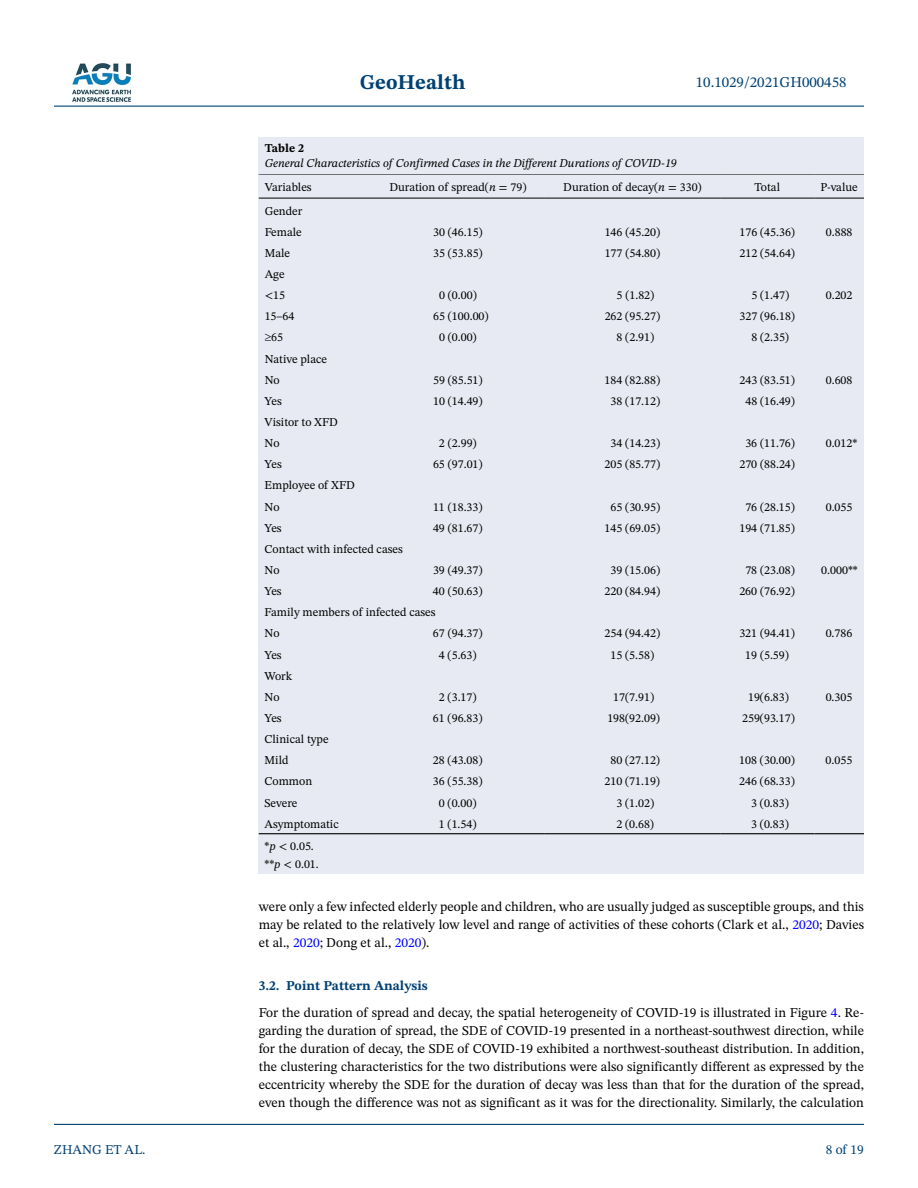
<style>
.page{position:relative;width:918px;height:1188px;background:#fff}
.page>*{position:absolute;margin:0;border:0;box-sizing:border-box;transform-origin:0 0}
.t1{font:700 21px "STIX Two Text";color:#004174}
.t2{font:15px "STIX Two Text";color:#004174}
.t3{font:13.5px/18px "STIX Two Text";color:#000;text-align:justify}
.t4{font:13.5px "STIX Two Text";color:#004174}
.t5{font:12px/21.1px "STIX Two Text";color:#000}
.t6{font:italic 12px "STIX Two Text";color:#000}
.t7{font:700 12px "STIX Two Text";color:#000}
.s1{font-style:italic}
.s2{color:#00f}
.s3{font-weight:700;color:#004174}
</style>
<div class="page">
<hr style="left:54px;top:106px;width:810px;height:1px;background:#004174">
<hr style="left:54px;top:1124px;width:810px;height:1px;background:#004174">
<img style="left:72px;top:63px;width:59px;height:39px">
<div style="left:259px;top:173px;width:605px;height:701px;background:#e7eaf2"></div>
<hr style="left:259px;top:173px;width:112px;height:2px;background:#000">
<hr style="left:259px;top:198px;width:112px;height:1px;background:#000">
<hr style="left:371px;top:173px;width:174px;height:2px;background:#000">
<hr style="left:371px;top:198px;width:174px;height:1px;background:#000">
<hr style="left:545px;top:173px;width:175px;height:2px;background:#000">
<hr style="left:545px;top:198px;width:175px;height:1px;background:#000">
<hr style="left:720px;top:173px;width:94px;height:2px;background:#000">
<hr style="left:720px;top:198px;width:94px;height:1px;background:#000">
<hr style="left:814px;top:173px;width:50px;height:2px;background:#000">
<hr style="left:814px;top:198px;width:50px;height:1px;background:#000">
<hr style="left:259px;top:833px;width:112px;height:1px;background:#000">
<hr style="left:371px;top:833px;width:174px;height:1px;background:#000">
<hr style="left:545px;top:833px;width:175px;height:1px;background:#000">
<hr style="left:720px;top:833px;width:94px;height:1px;background:#000">
<hr style="left:814px;top:833px;width:50px;height:1px;background:#000">
<div style="left:259px;top:137px;width:605px;height:36px;background:#e7eaf2"></div>
<p class="t4" style="left:54px;top:1140px;width:93px">ZHANG ET AL.</p>
<h1 class="t1" style="left:360px;top:67px;width:107px">GeoHealth</h1>
<p class="t2" style="left:696px;top:72px;width:152px">10.1029/2021GH000458</p>
<p class="t7" style="left:265px;top:140px;width:41px">Table 2</p>
<p class="t6" style="left:265px;top:155px;width:414px">General Characteristics of Confirmed Cases in the Different Durations of COVID-19</p>
<p class="t5" style="left:265px;top:176px;width:48px">Variables</p>
<p class="t5" style="left:389px;top:176px;width:139px">Duration of spread(<span class="s1">n</span> = 79)</p>
<p class="t5" style="left:563px;top:176px;width:140px">Duration of decay(<span class="s1">n</span> = 330)</p>
<p class="t5" style="left:755px;top:176px;width:27px">Total</p>
<p class="t5" style="left:821px;top:176px;width:39px">P-value</p>
<p class="t5" style="left:265px;top:200px;width:39px">Gender<br>Female</p>
<p class="t5" style="left:433px;top:221px;width:51px">30 (46.15)</p>
<p class="t5" style="left:605px;top:221px;width:57px">146 (45.20)</p>
<p class="t5" style="left:740px;top:221px;width:57px">176 (45.36)</p>
<p class="t5" style="left:826px;top:221px;width:28px">0.888</p>
<p class="t5" style="left:265px;top:242px;width:27px">Male</p>
<p class="t5" style="left:433px;top:242px;width:51px">35 (53.85)</p>
<p class="t5" style="left:605px;top:242px;width:57px">177 (54.80)</p>
<p class="t5" style="left:740px;top:242px;width:57px">212 (54.64)</p>
<p class="t5" style="left:265px;top:263px;width:22px">Age &lt;15</p>
<p class="t5" style="left:439px;top:285px;width:39px">0 (0.00)</p>
<p class="t5" style="left:617px;top:285px;width:39px">5 (1.82)</p>
<p class="t5" style="left:751px;top:285px;width:39px">5 (1.47)</p>
<p class="t5" style="left:826px;top:285px;width:28px">0.202</p>
<p class="t5" style="left:265px;top:306px;width:31px">15–64</p>
<p class="t5" style="left:433px;top:306px;width:57px">65 (100.00)</p>
<p class="t5" style="left:605px;top:306px;width:57px">262 (95.27)</p>
<p class="t5" style="left:739px;top:306px;width:57px">327 (96.18)</p>
<p class="t5" style="left:265px;top:327px;width:20px">≥65</p>
<p class="t5" style="left:439px;top:327px;width:39px">0 (0.00)</p>
<p class="t5" style="left:617px;top:327px;width:39px">8 (2.91)</p>
<p class="t5" style="left:751px;top:327px;width:39px">8 (2.35)</p>
<p class="t5" style="left:265px;top:348px;width:64px">Native place<br>No</p>
<p class="t5" style="left:433px;top:369px;width:51px">59 (85.51)</p>
<p class="t5" style="left:605px;top:369px;width:57px">184 (82.88)</p>
<p class="t5" style="left:739px;top:369px;width:57px">243 (83.51)</p>
<p class="t5" style="left:826px;top:369px;width:28px">0.608</p>
<p class="t5" style="left:265px;top:390px;width:19px">Yes</p>
<p class="t5" style="left:433px;top:390px;width:51px">10 (14.49)</p>
<p class="t5" style="left:611px;top:390px;width:51px">38 (17.12)</p>
<p class="t5" style="left:745px;top:390px;width:51px">48 (16.49)</p>
<p class="t5" style="left:265px;top:411px;width:75px">Visitor to XFD<br>No</p>
<p class="t5" style="left:439px;top:433px;width:39px">2 (2.99)</p>
<p class="t5" style="left:611px;top:433px;width:51px">34 (14.23)</p>
<p class="t5" style="left:745px;top:433px;width:51px">36 (11.76)</p>
<p class="t5" style="left:826px;top:433px;width:33px">0.012*</p>
<p class="t5" style="left:265px;top:454px;width:19px">Yes</p>
<p class="t5" style="left:433px;top:454px;width:51px">65 (97.01)</p>
<p class="t5" style="left:605px;top:454px;width:57px">205 (85.77)</p>
<p class="t5" style="left:739px;top:454px;width:57px">270 (88.24)</p>
<p class="t5" style="left:265px;top:475px;width:92px">Employee of XFD<br>No</p>
<p class="t5" style="left:433px;top:496px;width:51px">11 (18.33)</p>
<p class="t5" style="left:611px;top:496px;width:51px">65 (30.95)</p>
<p class="t5" style="left:745px;top:496px;width:51px">76 (28.15)</p>
<p class="t5" style="left:826px;top:496px;width:28px">0.055</p>
<p class="t5" style="left:265px;top:517px;width:19px">Yes</p>
<p class="t5" style="left:433px;top:517px;width:51px">49 (81.67)</p>
<p class="t5" style="left:605px;top:517px;width:57px">145 (69.05)</p>
<p class="t5" style="left:739px;top:517px;width:57px">194 (71.85)</p>
<p class="t5" style="left:265px;top:538px;width:140px">Contact with infected cases<br>No</p>
<p class="t5" style="left:433px;top:559px;width:51px">39 (49.37)</p>
<p class="t5" style="left:611px;top:559px;width:51px">39 (15.06)</p>
<p class="t5" style="left:745px;top:559px;width:51px">78 (23.08)</p>
<p class="t5" style="left:821px;top:559px;width:38px">0.000**</p>
<p class="t5" style="left:265px;top:581px;width:19px">Yes</p>
<p class="t5" style="left:433px;top:581px;width:51px">40 (50.63)</p>
<p class="t5" style="left:605px;top:581px;width:57px">220 (84.94)</p>
<p class="t5" style="left:739px;top:581px;width:57px">260 (76.92)</p>
<p class="t5" style="left:265px;top:602px;width:172px">Family members of infected cases<br>No</p>
<p class="t5" style="left:433px;top:623px;width:51px">67 (94.37)</p>
<p class="t5" style="left:605px;top:623px;width:57px">254 (94.42)</p>
<p class="t5" style="left:739px;top:623px;width:57px">321 (94.41)</p>
<p class="t5" style="left:826px;top:623px;width:28px">0.786</p>
<p class="t5" style="left:265px;top:644px;width:19px">Yes</p>
<p class="t5" style="left:439px;top:644px;width:39px">4 (5.63)</p>
<p class="t5" style="left:610px;top:644px;width:45px">15 (5.58)</p>
<p class="t5" style="left:745px;top:644px;width:45px">19 (5.59)</p>
<p class="t5" style="left:265px;top:665px;width:29px">Work<br>No</p>
<p class="t5" style="left:439px;top:686px;width:39px">2 (3.17)</p>
<p class="t5" style="left:613px;top:686px;width:42px">17(7.91)</p>
<p class="t5" style="left:748px;top:686px;width:42px">19(6.83)</p>
<p class="t5" style="left:826px;top:686px;width:28px">0.305</p>
<p class="t5" style="left:265px;top:707px;width:19px">Yes</p>
<p class="t5" style="left:433px;top:707px;width:51px">61 (96.83)</p>
<p class="t5" style="left:607px;top:707px;width:54px">198(92.09)</p>
<p class="t5" style="left:742px;top:707px;width:54px">259(93.17)</p>
<p class="t5" style="left:265px;top:729px;width:66px">Clinical type<br>Mild</p>
<p class="t5" style="left:433px;top:750px;width:51px">28 (43.08)</p>
<p class="t5" style="left:610px;top:750px;width:51px">80 (27.12)</p>
<p class="t5" style="left:739px;top:750px;width:57px">108 (30.00)</p>
<p class="t5" style="left:826px;top:750px;width:28px">0.055</p>
<p class="t5" style="left:265px;top:771px;width:49px">Common</p>
<p class="t5" style="left:433px;top:771px;width:51px">36 (55.38)</p>
<p class="t5" style="left:605px;top:771px;width:57px">210 (71.19)</p>
<p class="t5" style="left:739px;top:771px;width:57px">246 (68.33)</p>
<p class="t5" style="left:265px;top:792px;width:34px">Severe</p>
<p class="t5" style="left:439px;top:792px;width:39px">0 (0.00)</p>
<p class="t5" style="left:616px;top:792px;width:39px">3 (1.02)</p>
<p class="t5" style="left:751px;top:792px;width:39px">3 (0.83)</p>
<p class="t5" style="left:264px;top:813px;width:76px">Asymptomatic</p>
<p class="t5" style="left:439px;top:813px;width:39px">1 (1.54)</p>
<p class="t5" style="left:616px;top:813px;width:39px">2 (0.68)</p>
<p class="t5" style="left:751px;top:813px;width:39px">3 (0.83)</p>
<p class="t5" style="left:264px;top:838px;width:56px;line-height:17.2px">*<span class="s1">p</span> &lt; 0.05. **<span class="s1">p</span> &lt; 0.01.</p>
<p class="t3" style="left:259px;top:897px;width:607px">were only a few infected elderly people and children, who are usually judged as susceptible groups, and this may be related to the relatively low level and range of activities of these cohorts (Clark et al., <span class="s2">2020</span>; Davies et al., <span class="s2">2020</span>; Dong et al., <span class="s2">2020</span>).</p>
<p class="t3" style="left:259px;top:972px;width:607px;line-height:27px"><span class="s3">3.2. Point Pattern Analysis<br></span>For the duration of spread and decay, the spatial heterogeneity of COVID-19 is illustrated in Figure <span class="s2">4</span>. Re-</p>
<p class="t3" style="left:259px;top:1022px;width:607px">garding the duration of spread, the SDE of COVID-19 presented in a northeast-southwest direction, while for the duration of decay, the SDE of COVID-19 exhibited a northwest-southeast distribution. In addition, the clustering characteristics for the two distributions were also significantly different as expressed by the eccentricity whereby the SDE for the duration of decay was less than that for the duration of the spread, even though the difference was not as significant as it was for the directionality. Similarly, the calculation</p>
<p class="t4" style="left:826px;top:1140px;width:40px">8 of 19</p>
</div>
